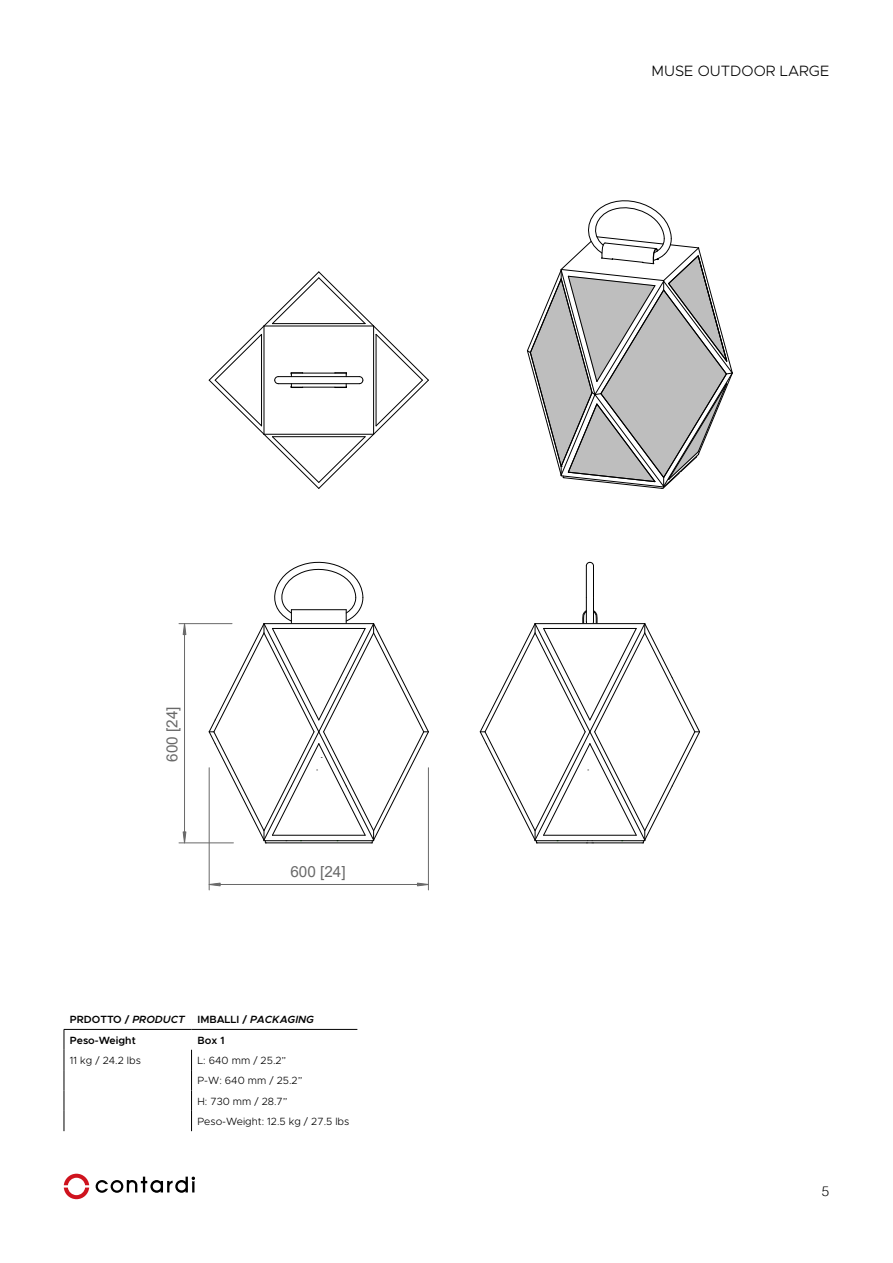
<style>
.page{position:relative;width:893px;height:1263px;background:#fff}
.page>*{position:absolute;margin:0;border:0;box-sizing:border-box;transform-origin:0 0}
.t1{font:15.3px "Arial";color:#696969}
.t2{font:300 15px "Metropolis";color:#000}
.t3{font:300 13.5px "Helvetica";color:#000}
.t4{font:300 10.5px/20.4px "Metropolis";color:#000}
.t5{font:600 10.5px/21.3px "Metropolis";color:#000}
.s1{font-style:italic}
</style>
<div class="page">
<svg style="left:96px;top:1176px;width:99px;height:17px"></svg>
<svg style="left:64px;top:1174px;width:25px;height:25px"></svg>
<svg style="left:183px;top:624px;width:3px;height:11px"></svg>
<svg style="left:183px;top:832px;width:3px;height:11px"></svg>
<svg style="left:210px;top:883px;width:10px;height:3px"></svg>
<svg style="left:417px;top:883px;width:11px;height:3px"></svg>
<svg style="left:586px;top:562px;width:8px;height:4px"></svg>
<hr style="left:586px;top:566px;width:1px;height:31px;background:#000">
<hr style="left:593px;top:566px;width:1px;height:31px;background:#000">
<svg style="left:480px;top:597px;width:220px;height:247px"></svg>
<hr style="left:593px;top:843px;width:49px;height:1px;background:#000">
<svg style="left:209px;top:272px;width:219px;height:216px"></svg>
<svg style="left:527px;top:200px;width:205px;height:289px"></svg>
<svg style="left:209px;top:561px;width:219px;height:283px"></svg>
<hr style="left:179px;top:623px;width:53px;height:1px;background:#696969">
<hr style="left:179px;top:843px;width:54px;height:1px;background:#696969">
<hr style="left:184px;top:624px;width:1px;height:219px;background:#696969">
<hr style="left:209px;top:768px;width:1px;height:122px;background:#696969">
<hr style="left:428px;top:768px;width:1px;height:122px;background:#696969">
<hr style="left:209px;top:884px;width:219px;height:1px;background:#696969">
<hr style="left:64px;top:1029px;width:128px;height:1px;background:#000">
<hr style="left:192px;top:1029px;width:165px;height:1px;background:#000">
<svg style="left:64px;top:1029px;width:1px;height:102px"></svg>
<svg style="left:191px;top:1050px;width:1px;height:81px"></svg>
<h1 class="t1" style="left:162px;top:762px;width:57px;rotate:-90deg">600 [24]</h1>
<h1 class="t1" style="left:290px;top:861px;width:57px">600 [24]</h1>
<p class="t5" style="left:70px;top:1008px;width:246px">PRDOTTO / <span class="s1">PRODUCT</span> IMBALLI / <span class="s1">PACKAGING<br></span>Peso-Weight</p>
<p class="t5" style="left:198px;top:1029px;width:28px">Box 1</p>
<p class="t4" style="left:70px;top:1050px;width:72px">11 kg / 24.2 lbs</p>
<p class="t4" style="left:198px;top:1050px;width:153px">L: 640 mm / 25.2”<br>P-W: 640 mm / 25.2”<br>H: 730 mm / 28.7”<br>Peso-Weight: 12.5 kg / 27.5 lbs</p>
<h2 class="t2" style="left:651px;top:62px;width:179px">MUSE OUTDOOR LARGE</h2>
<p class="t3" style="left:822px;top:1182px;width:9px">5</p>
</div>
